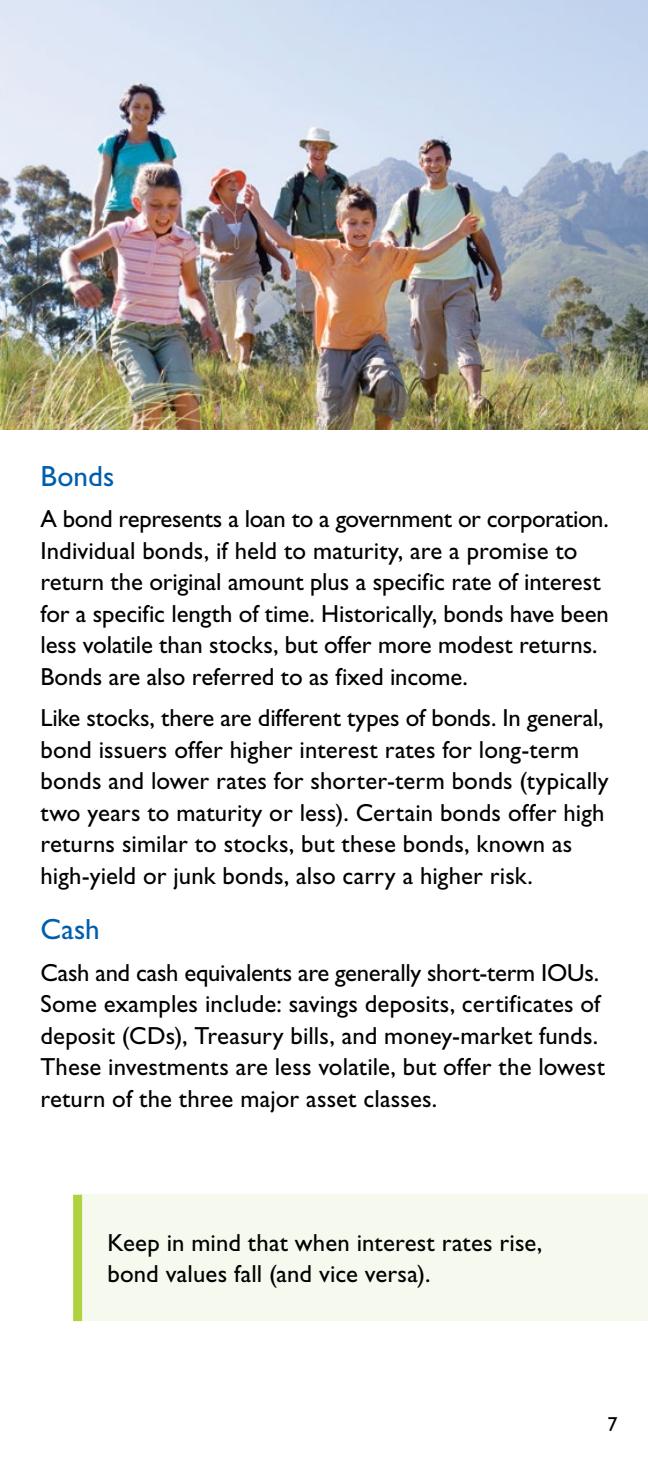
<style>
.page{position:relative;width:648px;height:1458px;background:#fff}
.page>*{position:absolute;margin:0;border:0;box-sizing:border-box;transform-origin:0 0}
.Subhead{font:29.25px "Gill Sans Std";letter-spacing:.005em;color:#005ead}
.Text_11_14{font:24.75px/31.5px "Gill Sans Std";color:#000}
.t1{font:20.25px "Gill Sans Std";color:#000}
</style>
<div class="page">
<div style="left:78px;top:1195px;width:570px;height:126px;background:#f6f9ed"></div>
<div style="left:73px;top:1195px;width:9px;height:126px;background:#afd23f"></div>
<img style="left:0;top:0;width:648px;height:429px">
<p class="Subhead" style="left:40px;top:459px;width:75px">Bonds</p>
<p class="Text_11_14" style="left:40px;top:503px;width:570px">A bond represents a loan to a government or corporation.<br>Individual bonds, if held to maturity, are a promise to return the original amount plus a specific rate of interest for a specific length of time. Historically, bonds have been less volatile than stocks, but offer more modest returns.<br>Bonds are also referred to as fixed income.</p>
<p class="Text_11_14" style="left:40px;top:703px;width:570px">Like stocks, there are different types of bonds. In general, bond issuers offer higher interest rates for long-term bonds and lower rates for shorter-term bonds (typically two years to maturity or less). Certain bonds offer high returns similar to stocks, but these bonds, known as high-yield or junk bonds, also carry a higher risk.</p>
<p class="Subhead" style="left:40px;top:912px;width:61px">Cash</p>
<p class="Text_11_14" style="left:40px;top:957px;width:566px">Cash and cash equivalents are generally short-term IOUs.<br>Some examples include: savings deposits, certificates of deposit (CDs), Treasury bills, and money-market funds.<br>These investments are less volatile, but offer the lowest return of the three major asset classes.</p>
<p class="Text_11_14" style="left:108px;top:1227px;width:436px">Keep in mind that when interest rates rise, bond values fall (and vice versa).</p>
<p class="t1" style="left:608px;top:1413px;width:12px">7</p>
</div>
